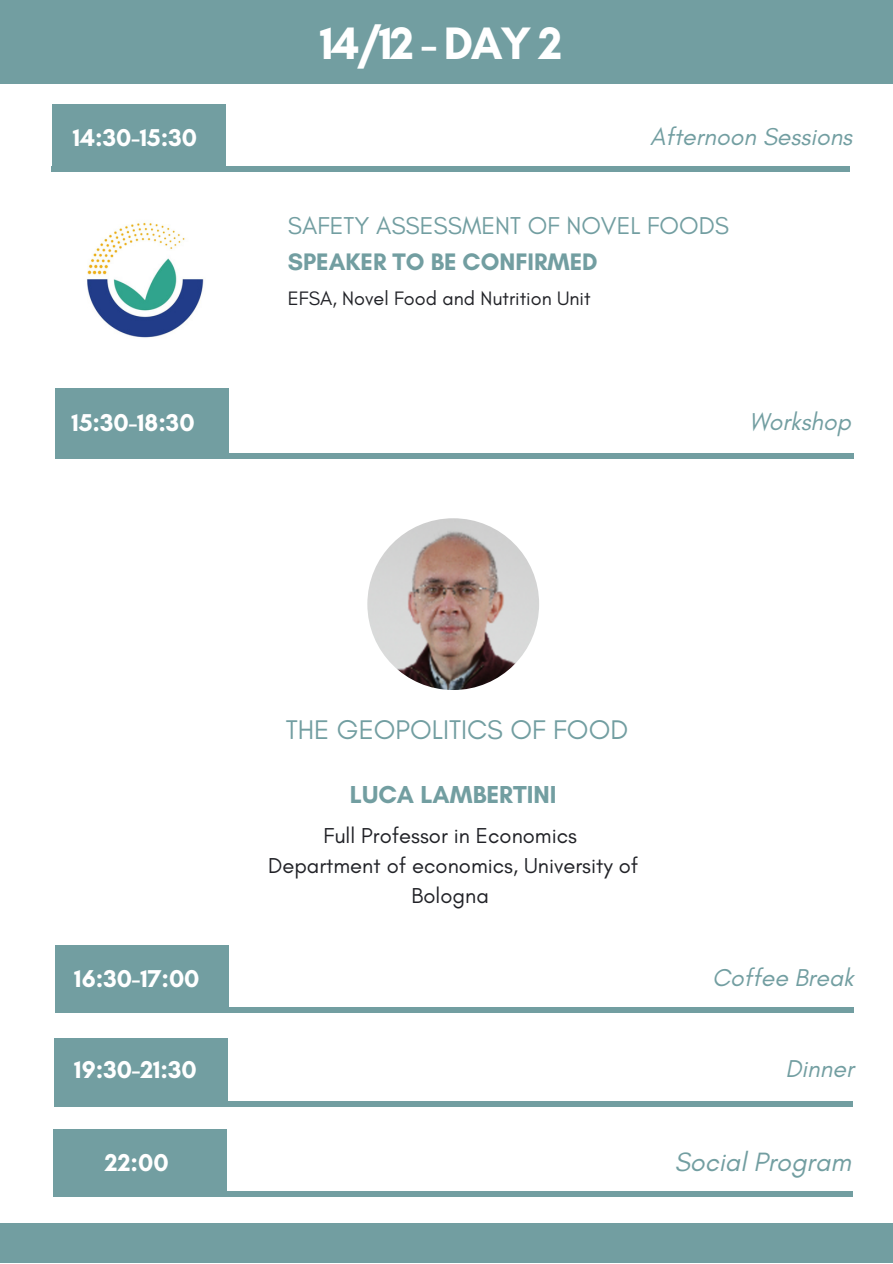
<style>
.page{position:relative;width:893px;height:1264px;background:#fff}
.page>*{position:absolute;margin:0;border:0;box-sizing:border-box;transform-origin:0 0}
.t1{font:700 46.35px "Glacial Indifference";letter-spacing:-.05em;color:#fff}
.t2{font:27.45px "Glacial Indifference";color:#729ea1}
.t3{font:italic 27px "Glacial Indifference";color:#729ea1}
.t4{font:700 25.05px "Glacial Indifference";color:#729ea1}
.t5{font:700 24.75px "Glacial Indifference";color:#fff}
.t6{font:italic 24.75px "Glacial Indifference";color:#729ea1}
.t7{font:24.75px "Glacial Indifference";color:#729ea1}
.t8{font:700 24.3px "Glacial Indifference";color:#729ea1}
.t9{font:21.9px/30.3px "Glacial Indifference";color:#212227;text-align:center}
.t10{font:19.8px "Glacial Indifference";color:#212227}
</style>
<div class="page">
<div style="left:0;top:0;width:892px;height:83px;background:#729ea1"></div>
<img style="left:367px;top:518px;width:172px;height:172px;border-radius:50%">
<div style="left:0;top:1223px;width:892px;height:39px;background:#729ea1"></div>
<div style="left:55px;top:1007px;width:798px;height:5px;background:#729ea1"></div>
<div style="left:55px;top:945px;width:174px;height:67px;background:#729ea1"></div>
<div style="left:54px;top:1100px;width:798px;height:6px;background:#729ea1"></div>
<div style="left:54px;top:1038px;width:173px;height:67px;background:#729ea1"></div>
<div style="left:54px;top:1191px;width:798px;height:5px;background:#729ea1"></div>
<div style="left:54px;top:1129px;width:173px;height:67px;background:#729ea1"></div>
<img style="left:74px;top:211px;width:137px;height:137px;border-radius:50%">
<div style="left:52px;top:104px;width:173px;height:68px;background:#729ea1"></div>
<div style="left:52px;top:166px;width:797px;height:6px;background:#729ea1"></div>
<div style="left:55px;top:389px;width:174px;height:67px;background:#729ea1"></div>
<div style="left:55px;top:453px;width:798px;height:5px;background:#729ea1"></div>
<p class="t1" style="left:320px;top:15px;width:244px">14/12 - DAY 2</p>
<p class="t5" style="left:73px;top:123px;width:126px">14:30-15:30</p>
<p class="t6" style="left:650px;top:122px;width:203px">Afternoon Sessions</p>
<p class="t7" style="left:288px;top:210px;width:442px">SAFETY ASSESSMENT OF NOVEL FOODS</p>
<p class="t8" style="left:288px;top:246px;width:311px">SPEAKER TO BE CONFIRMED</p>
<p class="t10" style="left:288px;top:286px;width:304px">EFSA, Novel Food and Nutrition Unit</p>
<p class="t5" style="left:72px;top:407px;width:124px">15:30-18:30</p>
<p class="t6" style="left:749px;top:406px;width:103px">Workshop</p>
<p class="t2" style="left:286px;top:713px;width:344px">THE GEOPOLITICS OF FOOD</p>
<p class="t4" style="left:350px;top:778px;width:208px">LUCA LAMBERTINI</p>
<p class="t9" style="left:323px;top:819px;width:255px">Full Professor in Economics</p>
<p class="t9" style="left:268px;top:850px;width:371px">Department of economics, University of<br>Bologna</p>
<p class="t5" style="left:74px;top:963px;width:127px">16:30-17:00</p>
<p class="t6" style="left:712px;top:962px;width:143px">Coffee Break</p>
<p class="t5" style="left:74px;top:1054px;width:124px">19:30-21:30</p>
<p class="t6" style="left:785px;top:1053px;width:70px">Dinner</p>
<p class="t5" style="left:105px;top:1147px;width:65px">22:00</p>
<p class="t3" style="left:674px;top:1145px;width:178px">Social Program</p>
</div>
